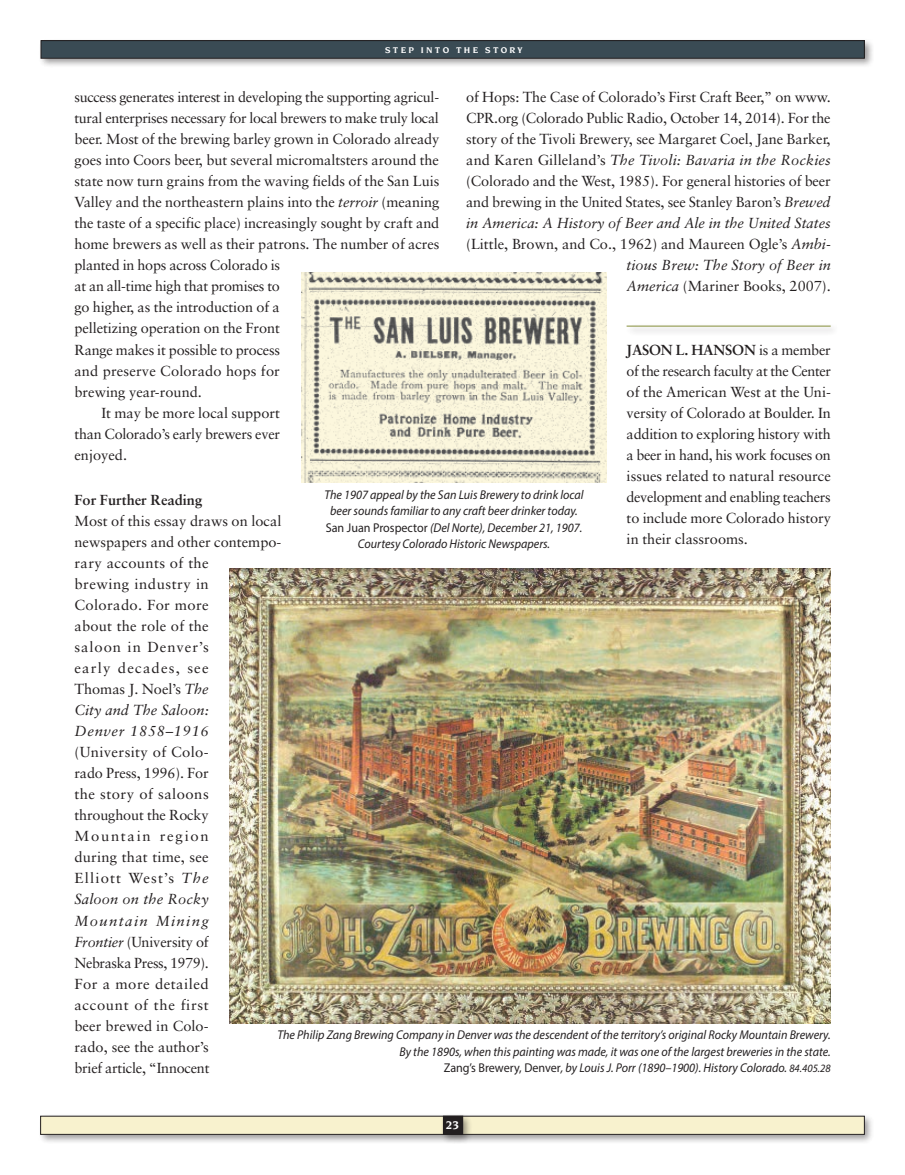
<style>
.page{position:relative;width:905px;height:1175px;background:#fff}
.page>*{position:absolute;margin:0;border:0;box-sizing:border-box;transform-origin:0 0}
.t1{font:14.55px/21px "Sabon";letter-spacing:-.005em;color:#231f20;text-align:justify}
.t2{font:14.55px/21px "Sabon";letter-spacing:.02em;color:#231f20}
.t3{font:14.55px "Sabon";letter-spacing:-.025em;color:#231f20}
.t4{font:700 14.55px "Sabon";color:#231f20}
.t5{font:italic 12.75px/16.5px "Myriad Pro";color:#231f20;text-align:center;scale:.95 1}
.t6{font:700 12px "Novarese";color:#fff}
.t7{font:700 9px "Novarese";letter-spacing:.25em;color:#fff}
.s1{font-style:italic}
.s2{font-weight:700}
.s3{font-style:normal}
.s4{font-size:11.25px}
</style>
<div class="page">
<div style="left:38px;top:1113px;width:836px;height:31px;background:#231f20;opacity:.45"></div>
<div style="left:41px;top:1116px;width:823px;height:18px;background:#f8f2ce"></div>
<div style="left:440px;top:1113px;width:32px;height:31px;background:#231f20;opacity:.45"></div>
<div style="left:443px;top:1116px;width:19px;height:18px;background:#231f20"></div>
<div style="left:443px;top:1116px;width:20px;height:18px;border:1px solid #231f20"></div>
<div style="left:38px;top:38px;width:836px;height:30px;background:#231f20;opacity:.45"></div>
<div style="left:41px;top:41px;width:823px;height:17px;background:#3a4b54"></div>
<div style="left:41px;top:41px;width:823px;height:17px;border:1px solid #231f20"></div>
<img style="left:301px;top:273px;width:305px;height:209px">
<div style="left:624px;top:323px;width:215px;height:13px;background:#f4f4f4"></div>
<hr style="left:626px;top:325px;width:204px;height:2px;background:#939b50">
<img style="left:229px;top:568px;width:601px;height:455px">
<p class="t7" style="left:385px;top:45px;width:139px">STEP INTO THE STORY</p>
<p class="t1" style="left:74px;top:87px;width:366px">success generates interest in developing the supporting agricul-</p>
<p class="t3" style="left:74px;top:110px;width:366px">tural enterprises necessary for local brewers to make truly local</p>
<p class="t1" style="left:74px;top:129px;width:366px">beer. Most of the brewing barley grown in Colorado already</p>
<p class="t1" style="left:74px;top:150px;width:366px">goes into Coors beer, but several micromaltsters around the</p>
<p class="t1" style="left:74px;top:171px;width:366px">state now turn grains from the waving fields of the San Luis</p>
<p class="t1" style="left:74px;top:192px;width:366px">Valley and the northeastern plains into the <span class="s1">terroir</span> (meaning</p>
<p class="t1" style="left:74px;top:213px;width:366px">the taste of a specific place) increasingly sought by craft and</p>
<p class="t1" style="left:74px;top:234px;width:366px">home brewers as well as their patrons. The number of acres</p>
<p class="t1" style="left:74px;top:255px;width:207px">planted in hops across Colorado is</p>
<p class="t1" style="left:74px;top:276px;width:207px">at an all-time high that promises to</p>
<p class="t1" style="left:74px;top:297px;width:207px">go higher, as the introduction of a</p>
<p class="t1" style="left:74px;top:318px;width:207px">pelletizing operation on the Front</p>
<p class="t1" style="left:74px;top:339px;width:207px">Range makes it possible to process</p>
<p class="t1" style="left:74px;top:360px;width:207px">and preserve Colorado hops for</p>
<p class="t1" style="left:74px;top:381px;width:129px">brewing year-round.</p>
<p class="t1" style="left:101px;top:402px;width:180px">It may be more local support</p>
<p class="t1" style="left:74px;top:423px;width:207px">than Colorado’s early brewers ever</p>
<p class="t1" style="left:74px;top:444px;width:54px">enjoyed.</p>
<p class="t4" style="left:74px;top:491px;width:129px">For Further Reading</p>
<p class="t2" style="left:74px;top:510px;width:208px">Most of this essay draws on local newspapers and other contempo&shy;rary accounts of the<br>brewing industry in<br>Colorado. For more<br>about the role of the<br>saloon in Denver’s<br>early decades, see<br>Thomas J. Noel’s <span class="s1">The<br>City and The Saloon:<br>Denver 1858–1916</span></p>
<p class="t1" style="left:74px;top:741px;width:136px">(University of Colo&shy;rado Press, 1996). For the story of saloons throughout the Rocky Mountain region during that time, see Elliott West’s <span class="s1">The Saloon on the Rocky Mountain Mining Frontier</span> (University of Nebraska Press, 1979).<br>For a more detailed account of the first beer brewed in Colo&shy;rado, see the author’s brief article, “Innocent</p>
<p class="t1" style="left:466px;top:87px;width:366px;text-align:right">of Hops: The Case of Colorado’s First Craft Beer,” on www.<br>CPR.org (Colorado Public Radio, October 14, 2014). For the story of the Tivoli Brewery, see Margaret Coel, Jane Barker, and Karen Gilleland’s <span class="s1">The Tivoli: Bavaria in the Rockies </span>(Colorado and the West, 1985). For general histories of beer and brewing in the United States, see Stanley Baron’s <span class="s1">Brewed in America: A History of Beer and Ale in the United States </span>(Little, Brown, and Co., 1962) and Maureen Ogle’s <span class="s1">Ambi&shy;tious Brew: The Story of Beer in<br>America</span> (Mariner Books, 2007).</p>
<p class="t1" style="left:626px;top:339px;width:206px"><span class="s2">JASON L. HANSON</span> is a member of the research faculty at the Center of the American West at the Uni&shy;versity of Colorado at Boulder. In addition to exploring history with a beer in hand, his work focuses on issues related to natural resource development and enabling teachers to include more Colorado history in their classrooms.</p>
<p class="t5" style="left:324px;top:486px;width:274px">The 1907 appeal by the San Luis Brewery to drink local beer sounds familiar to any craft beer drinker today.<br><span class="s3">San Juan Prospector</span> (Del Norte), December 21, 1907.<br>Courtesy Colorado Historic Newspapers.</p>
<p class="t5" style="left:277px;top:1026px;width:584px;text-align:right">The Philip Zang Brewing Company in Denver was the descendent of the territory’s original Rocky Mountain Brewery.<br>By the 1890s, when this painting was made, it was one of the largest breweries in the state.<br><span class="s3">Zang’s Brewery, Denver</span>, by Louis J. Porr (1890–1900). History Colorado. <span class="s4">84.405.28</span></p>
<p class="t6" style="left:446px;top:1118px;width:15px">23</p>
</div>
